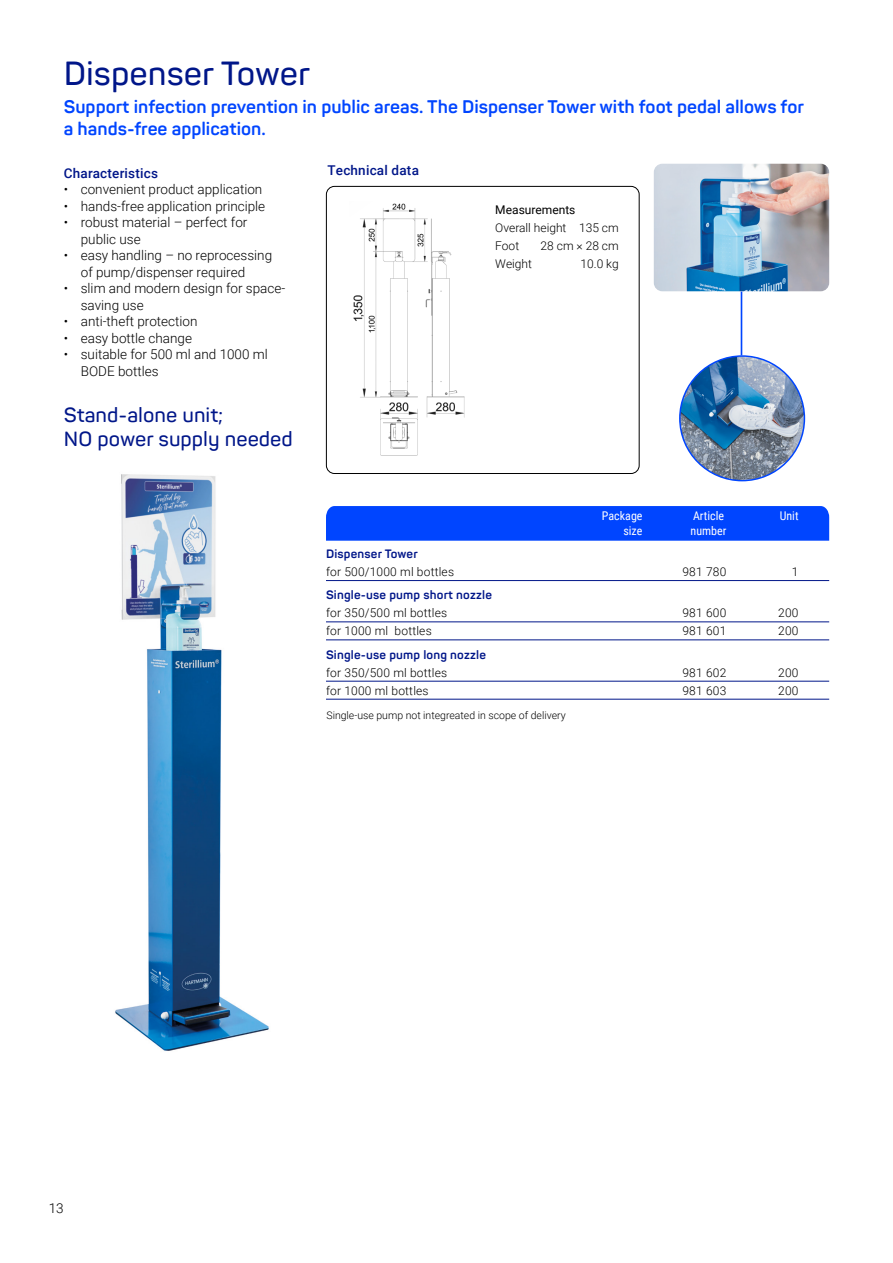
<style>
.page{position:relative;width:893px;height:1263px;background:#fff}
.page>*{position:absolute;margin:0;border:0;box-sizing:border-box;transform-origin:0 0}
.t1{font:600 33px "Panton";color:#001689}
.t2{font:600 20.25px/24px "Panton";color:#001689}
.t3{font:700 18px/21.6px "Panton";color:#0045ff}
.t4{font:300 13.5px/16.5px "Roboto";color:#000}
.t5{font:500 13.5px "Roboto";letter-spacing:.015em;color:#001689}
.t6{font:300 12px/18px "Roboto";letter-spacing:.015em;color:#000}
.t7{font:700 12px "Panton";letter-spacing:.015em;color:#001689}
.t8{font:12px "Roboto Condensed";color:#fff}
.t9{font:12px "Roboto";color:#000}
.t10{font:300 10.5px "Roboto";color:#000}
</style>
<div class="page">
<img style="left:654px;top:164px;width:175px;height:127px">
<hr style="left:326px;top:580px;width:503px;height:1px;background:#001689">
<hr style="left:326px;top:621px;width:503px;height:1px;background:#001689">
<hr style="left:326px;top:639px;width:503px;height:1px;background:#001689">
<hr style="left:326px;top:681px;width:503px;height:1px;background:#001689">
<hr style="left:326px;top:699px;width:503px;height:1px;background:#001689">
<img style="left:115px;top:474px;width:154px;height:577px">
<div style="left:326px;top:186px;width:313px;height:288px;border:1px solid #000;border-radius:8px"></div>
<div style="left:326px;top:506px;width:503px;height:35px;background:#0045ff"></div>
<img style="left:353px;top:203px;width:112px;height:253px">
<hr style="left:741px;top:292px;width:1px;height:63px;background:#0045ff">
<img style="left:680px;top:356px;width:124px;height:125px;border-radius:62px">
<h1 class="t1" style="left:64px;top:53px;width:248px">Dispenser Tower</h1>
<h3 class="t3" style="left:64px;top:96px;width:742px">Support infection prevention in public areas. The Dispenser Tower with foot pedal allows for a hands-free application.</h3>
<p class="t5" style="left:64px;top:164px;width:96px">Characteristics</p>
<p class="t4" style="left:64px;top:181px;width:200px">• convenient product application</p>
<p class="t4" style="left:64px;top:197px;width:203px">• hands-free application principle</p>
<p class="t4" style="left:81px;top:214px;width:168px;text-indent:-17px">• robust material – perfect for public use</p>
<p class="t4" style="left:81px;top:247px;width:193px;text-indent:-17px">• easy handling – no reprocessing of pump/dispenser required</p>
<p class="t4" style="left:81px;top:280px;width:206px;text-indent:-17px">• slim and modern design for space&shy;saving use</p>
<p class="t4" style="left:64px;top:313px;width:135px">• anti-theft protection</p>
<p class="t4" style="left:64px;top:329px;width:130px">• easy bottle change</p>
<p class="t4" style="left:81px;top:346px;width:189px;text-indent:-17px">• suitable for 500 ml and 1000 ml<br>BODE bottles</p>
<p class="t5" style="left:327px;top:161px;width:93px">Technical data</p>
<p class="t9" style="left:495px;top:201px;width:82px">Measurements</p>
<p class="t6" style="left:495px;top:218px;width:125px">Overall height 135 cm<br>Foot</p>
<p class="t6" style="left:541px;top:236px;width:80px">28 cm × 28 cm</p>
<p class="t6" style="left:495px;top:254px;width:38px">Weight</p>
<p class="t6" style="left:580px;top:254px;width:40px">10.0 kg</p>
<h2 class="t2" style="left:64px;top:402px;width:230px">Stand-alone unit;<br>NO power supply needed</h2>
<p class="t8" style="left:602px;top:507px;width:42px">Package</p>
<p class="t8" style="left:693px;top:507px;width:33px">Article</p>
<p class="t8" style="left:780px;top:507px;width:20px">Unit</p>
<p class="t8" style="left:623px;top:522px;width:21px">size</p>
<p class="t8" style="left:691px;top:522px;width:37px">number</p>
<p class="t7" style="left:326px;top:546px;width:93px">Dispenser Tower</p>
<p class="t6" style="left:326px;top:562px;width:130px">for 500/1000 ml bottles</p>
<p class="t6" style="left:682px;top:562px;width:45px">981 780</p>
<p class="t6" style="left:792px;top:562px;width:8px">1</p>
<p class="t7" style="left:326px;top:587px;width:167px">Single-use pump short nozzle</p>
<p class="t6" style="left:326px;top:603px;width:123px">for 350/500 ml bottles</p>
<p class="t6" style="left:682px;top:603px;width:45px">981 600</p>
<p class="t6" style="left:778px;top:603px;width:22px">200</p>
<p class="t6" style="left:326px;top:621px;width:107px">for 1000 ml bottles</p>
<p class="t6" style="left:682px;top:621px;width:45px">981 601</p>
<p class="t6" style="left:778px;top:621px;width:22px">200</p>
<p class="t7" style="left:326px;top:647px;width:162px">Single-use pump long nozzle</p>
<p class="t6" style="left:326px;top:663px;width:123px">for 350/500 ml bottles</p>
<p class="t6" style="left:682px;top:663px;width:45px">981 602</p>
<p class="t6" style="left:778px;top:663px;width:22px">200</p>
<p class="t6" style="left:326px;top:681px;width:104px">for 1000 ml bottles</p>
<p class="t6" style="left:682px;top:681px;width:45px">981 603</p>
<p class="t6" style="left:778px;top:681px;width:22px">200</p>
<p class="t10" style="left:326px;top:708px;width:241px">Single-use pump not integreated in scope of delivery</p>
<p class="t4" style="left:49px;top:1200px;width:16px">13</p>
</div>
